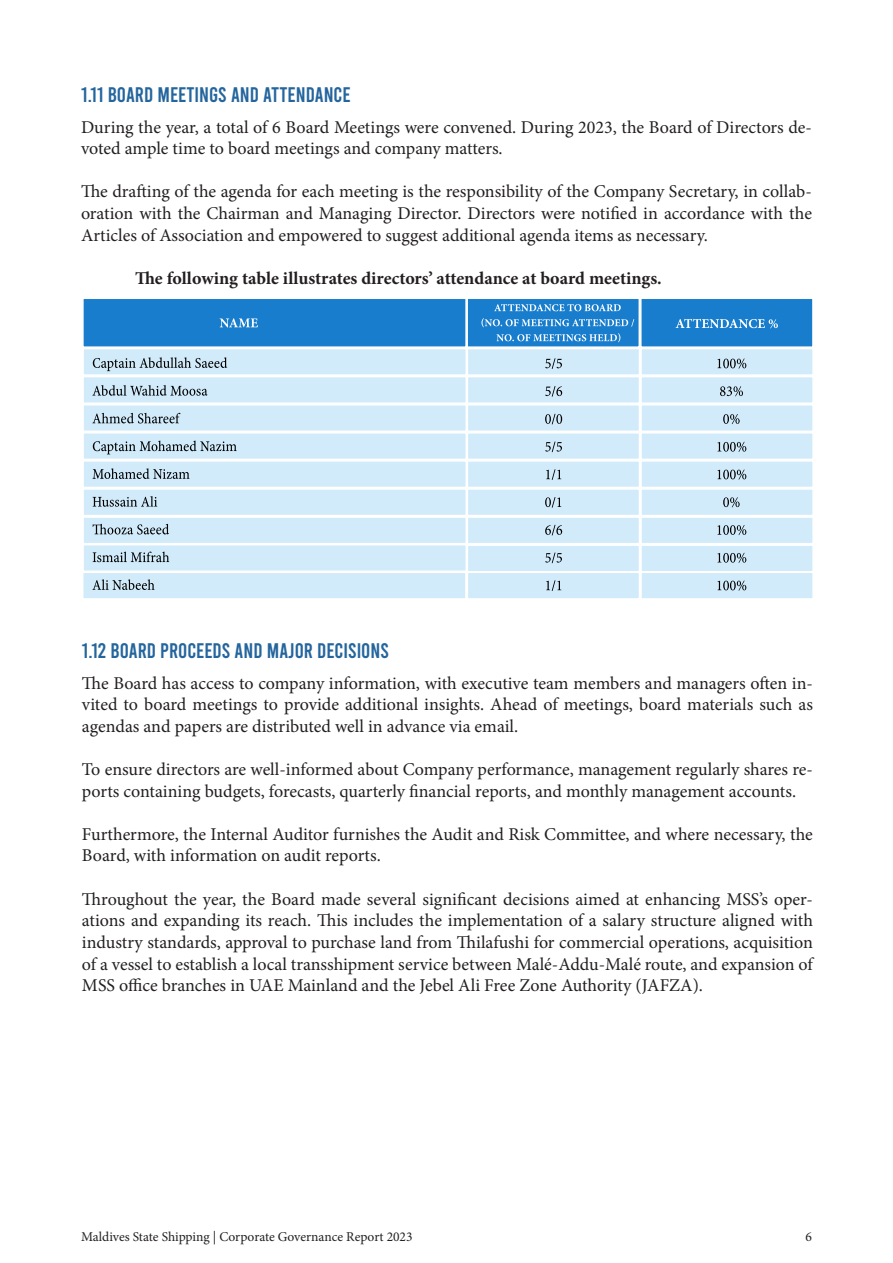
<style>
.page{position:relative;width:893px;height:1263px;background:#fff}
.page>*{position:absolute;margin:0;border:0;box-sizing:border-box;transform-origin:0 0}
.Paragraph_Style_1{font:21px "Bebas";color:#24659d}
.t1{font:18px/21.6px "Minion Pro";letter-spacing:-.005em;color:#231f20}
.t2{font:700 18px "Minion Pro";color:#231f20}
.t3{font:13.5px "Minion Pro";color:#231f20}
</style>
<div class="page">
<div style="left:82px;top:297px;width:385px;height:51px;background:#177dcc;border:2px solid #fff"></div>
<div style="left:82px;top:348px;width:385px;height:28px;background:#d1ebfa;border:2px solid #fff"></div>
<div style="left:82px;top:376px;width:385px;height:28px;background:#d1ebfa;border:2px solid #fff"></div>
<div style="left:82px;top:404px;width:385px;height:28px;background:#d1ebfa;border:2px solid #fff"></div>
<div style="left:82px;top:432px;width:385px;height:28px;background:#d1ebfa;border:2px solid #fff"></div>
<div style="left:82px;top:460px;width:385px;height:28px;background:#d1ebfa;border:2px solid #fff"></div>
<div style="left:82px;top:488px;width:385px;height:28px;background:#d1ebfa;border:2px solid #fff"></div>
<div style="left:82px;top:516px;width:385px;height:28px;background:#d1ebfa;border:2px solid #fff"></div>
<div style="left:82px;top:544px;width:385px;height:28px;background:#d1ebfa;border:2px solid #fff"></div>
<div style="left:82px;top:572px;width:385px;height:28px;background:#d1ebfa;border:2px solid #fff"></div>
<svg style="left:93px;top:357px;width:134px;height:14px"></svg>
<svg style="left:92px;top:385px;width:115px;height:11px"></svg>
<svg style="left:92px;top:413px;width:88px;height:10px"></svg>
<svg style="left:93px;top:440px;width:144px;height:14px"></svg>
<svg style="left:93px;top:468px;width:97px;height:11px"></svg>
<svg style="left:93px;top:496px;width:64px;height:11px"></svg>
<svg style="left:93px;top:524px;width:76px;height:10px"></svg>
<svg style="left:93px;top:551px;width:76px;height:11px"></svg>
<svg style="left:92px;top:579px;width:63px;height:11px"></svg>
<svg style="left:220px;top:318px;width:38px;height:9px"></svg>
<div style="left:467px;top:348px;width:173px;height:28px;background:#d1ebfa;border:2px solid #fff"></div>
<div style="left:640px;top:348px;width:174px;height:28px;background:#d1ebfa;border:2px solid #fff"></div>
<div style="left:466px;top:297px;width:174px;height:51px;background:#177dcc;border:2px solid #fff"></div>
<div style="left:640px;top:297px;width:174px;height:51px;background:#177dcc;border:2px solid #fff"></div>
<div style="left:467px;top:376px;width:173px;height:28px;background:#d1ebfa;border:2px solid #fff"></div>
<div style="left:640px;top:376px;width:174px;height:28px;background:#d1ebfa;border:2px solid #fff"></div>
<div style="left:467px;top:404px;width:173px;height:28px;background:#d1ebfa;border:2px solid #fff"></div>
<div style="left:640px;top:404px;width:174px;height:28px;background:#d1ebfa;border:2px solid #fff"></div>
<div style="left:467px;top:432px;width:173px;height:28px;background:#d1ebfa;border:2px solid #fff"></div>
<div style="left:640px;top:432px;width:174px;height:28px;background:#d1ebfa;border:2px solid #fff"></div>
<div style="left:467px;top:460px;width:173px;height:28px;background:#d1ebfa;border:2px solid #fff"></div>
<div style="left:640px;top:460px;width:174px;height:28px;background:#d1ebfa;border:2px solid #fff"></div>
<div style="left:467px;top:488px;width:173px;height:28px;background:#d1ebfa;border:2px solid #fff"></div>
<div style="left:640px;top:488px;width:174px;height:28px;background:#d1ebfa;border:2px solid #fff"></div>
<div style="left:467px;top:516px;width:173px;height:28px;background:#d1ebfa;border:2px solid #fff"></div>
<div style="left:640px;top:516px;width:174px;height:28px;background:#d1ebfa;border:2px solid #fff"></div>
<div style="left:467px;top:544px;width:173px;height:28px;background:#d1ebfa;border:2px solid #fff"></div>
<div style="left:640px;top:544px;width:174px;height:28px;background:#d1ebfa;border:2px solid #fff"></div>
<div style="left:467px;top:572px;width:173px;height:28px;background:#d1ebfa;border:2px solid #fff"></div>
<div style="left:640px;top:572px;width:174px;height:28px;background:#d1ebfa;border:2px solid #fff"></div>
<svg style="left:545px;top:358px;width:17px;height:11px"></svg>
<svg style="left:545px;top:386px;width:17px;height:11px"></svg>
<svg style="left:545px;top:414px;width:17px;height:10px"></svg>
<svg style="left:545px;top:442px;width:17px;height:10px"></svg>
<svg style="left:546px;top:469px;width:15px;height:11px"></svg>
<svg style="left:545px;top:497px;width:16px;height:11px"></svg>
<svg style="left:545px;top:525px;width:17px;height:10px"></svg>
<svg style="left:545px;top:553px;width:17px;height:10px"></svg>
<svg style="left:546px;top:580px;width:15px;height:11px"></svg>
<svg style="left:717px;top:358px;width:29px;height:11px"></svg>
<svg style="left:720px;top:386px;width:23px;height:10px"></svg>
<svg style="left:723px;top:414px;width:17px;height:10px"></svg>
<svg style="left:717px;top:442px;width:29px;height:10px"></svg>
<svg style="left:717px;top:469px;width:29px;height:11px"></svg>
<svg style="left:723px;top:497px;width:17px;height:10px"></svg>
<svg style="left:717px;top:525px;width:29px;height:10px"></svg>
<svg style="left:717px;top:553px;width:29px;height:10px"></svg>
<svg style="left:717px;top:580px;width:29px;height:11px"></svg>
<svg style="left:494px;top:304px;width:127px;height:7px"></svg>
<svg style="left:481px;top:318px;width:153px;height:9px"></svg>
<svg style="left:496px;top:333px;width:124px;height:9px"></svg>
<svg style="left:676px;top:319px;width:102px;height:9px"></svg>
<p class="Paragraph_Style_1" style="left:81px;top:84px;width:46px">1.11 BOARD</p>
<p class="Paragraph_Style_1" style="left:157px;top:84px;width:21px">MEETIN</p>
<p class="Paragraph_Style_1" style="left:209px;top:84px;width:72px">GS AND ATTENDANCE</p>
<p class="t1" style="left:81px;top:116px;width:732px">During the year, a total of 6 Board Meetings were convened. During 2023, the Board of Directors de&shy;voted ample time to board meetings and company matters.</p>
<p class="t1" style="left:81px;top:181px;width:732px;text-align:justify">The drafting of the agenda for each meeting is the responsibility of the Company Secretary, in collab&shy;oration with the Chairman and Managing Director. Directors were notified in accordance with the Articles of Association and empowered to suggest additional agenda items as necessary.</p>
<p class="t2" style="left:135px;top:265px;width:528px">The following table illustrates directors’ attendance at board meetings.</p>
<p class="Paragraph_Style_1" style="left:82px;top:640px;width:48px">1.12 BOARD</p>
<p class="Paragraph_Style_1" style="left:160px;top:640px;width:19px">PROCEEDS</p>
<p class="Paragraph_Style_1" style="left:235px;top:640px;width:101px">AND MAJOR DECISIONS</p>
<p class="t1" style="left:82px;top:672px;width:732px;text-align:justify">The Board has access to company information, with executive team members and managers often in&shy;vited to board meetings to provide additional insights. Ahead of meetings, board materials such as agendas and papers are distributed well in advance via email.</p>
<p class="t1" style="left:82px;top:759px;width:732px">To ensure directors are well-informed about Company performance, management regularly shares re&shy;ports containing budgets, forecasts, quarterly financial reports, and monthly management accounts.</p>
<p class="t1" style="left:82px;top:823px;width:732px">Furthermore, the Internal Auditor furnishes the Audit and Risk Committee, and where necessary, the<br>Board, with information on audit reports.</p>
<p class="t1" style="left:82px;top:888px;width:732px;text-align:justify">Throughout the year, the Board made several significant decisions aimed at enhancing MSS’s oper&shy;ations and expanding its reach. This includes the implementation of a salary structure aligned with industry standards, approval to purchase land from Thilafushi for commercial operations, acquisition of a vessel to establish a local transshipment service between Malé-Addu-Malé route, and expansion of MSS office branches in UAE Mainland and the Jebel Ali Free Zone Authority (JAFZA).</p>
<p class="t3" style="left:81px;top:1227px;width:333px">Maldives State Shipping | Corporate Governance Report 2023</p>
<p class="t3" style="left:805px;top:1227px;width:8px">6</p>
</div>
